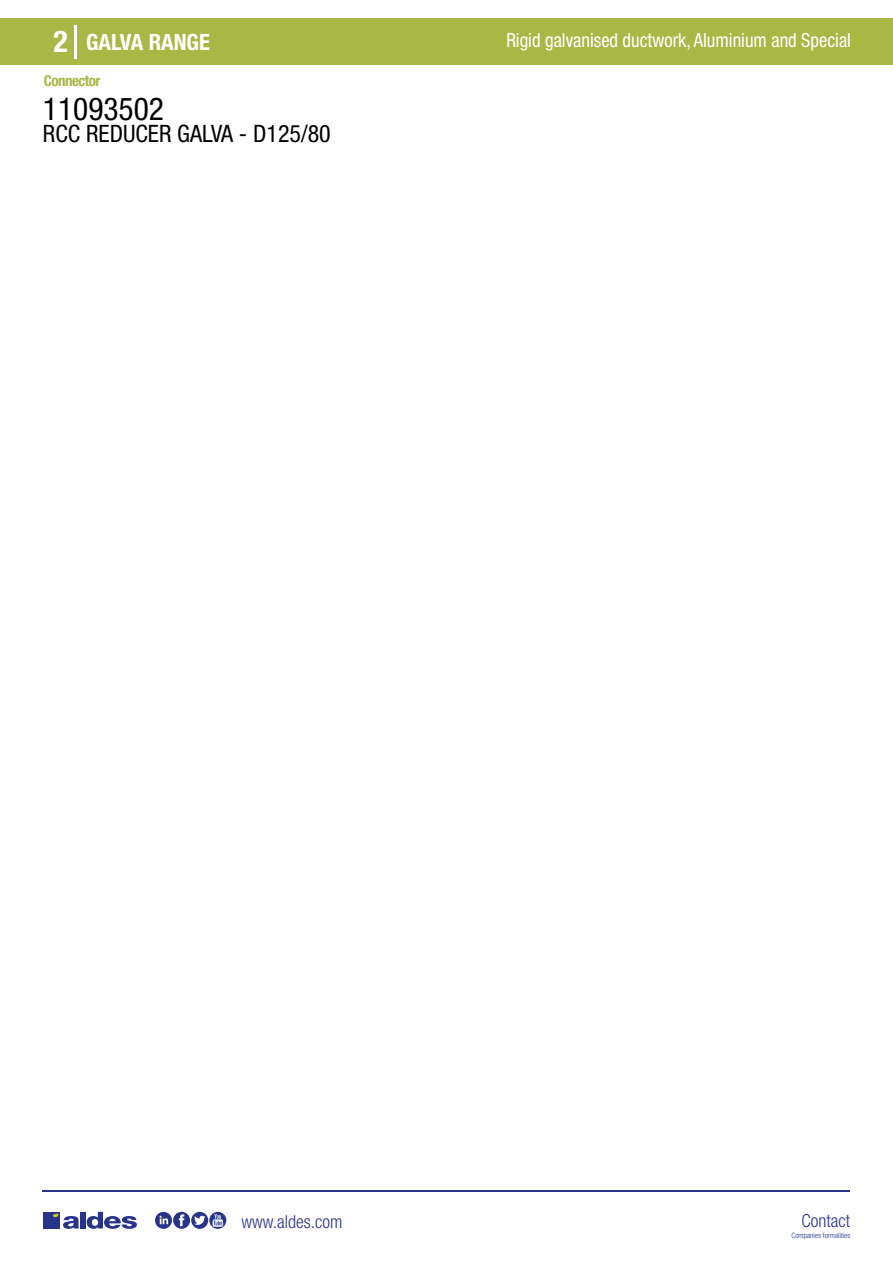
<style>
.page{position:relative;width:893px;height:1263px;background:#fff}
.page>*{position:absolute;margin:0;border:0;box-sizing:border-box;transform-origin:0 0}
.t1{font:condensed 31.5px "Helvetica Neue LT Std";color:#000}
.t2{font:700 condensed 30px "Helvetica Neue LT Std";color:#fff}
.t3{font:condensed 24px "Helvetica Neue LT Std";color:#000}
.t4{font:700 condensed 22.5px "Helvetica Neue LT Std";color:#fff}
.t5{font:condensed 19.5px "Helvetica Neue LT Std";color:#fff;scale:.95 1}
.t6{font:300 condensed 18px "Helvetica Neue";color:#28348b}
.t7{font:700 condensed 15px "Helvetica Neue LT Std";letter-spacing:-.035em;color:#a9b745}
.t8{font:300 condensed 7.5px "Helvetica Neue";color:#28348b}
</style>
<div class="page">
<div style="left:0;top:18px;width:893px;height:46px;background:#a9b745"></div>
<hr style="left:74px;top:25px;width:2px;height:33px;background:#fff">
<hr style="left:43px;top:1190px;width:807px;height:1px;background:#28348b">
<svg style="left:155px;top:1212px;width:71px;height:17px"></svg>
<div style="left:43px;top:1212px;width:17px;height:16px;background:#28348b"></div>
<div style="left:80px;top:1212px;width:6px;height:16px;background:#28348b"></div>
<svg style="left:87px;top:1212px;width:50px;height:17px"></svg>
<svg style="left:53px;top:1213px;width:26px;height:16px"></svg>
<h2 class="t2" style="left:54px;top:24px;width:16px">2</h2>
<p class="t4" style="left:86px;top:28px;width:125px">GALVA RANGE</p>
<p class="t5" style="left:506px;top:29px;width:364px">Rigid galvanised ductwork, Aluminium and Special</p>
<p class="t7" style="left:44px;top:71px;width:58px">Connector</p>
<h1 class="t1" style="left:43px;top:91px;width:122px">11093502</h1>
<p class="t3" style="left:43px;top:120px;width:289px">RCC REDUCER GALVA - D125/80</p>
<p class="t6" style="left:241px;top:1211px;width:102px">www.aldes.com</p>
<p class="t6" style="left:801px;top:1211px;width:50px">Contact</p>
<p class="t8" style="left:791px;top:1230px;width:60px">Companies formalities</p>
</div>
